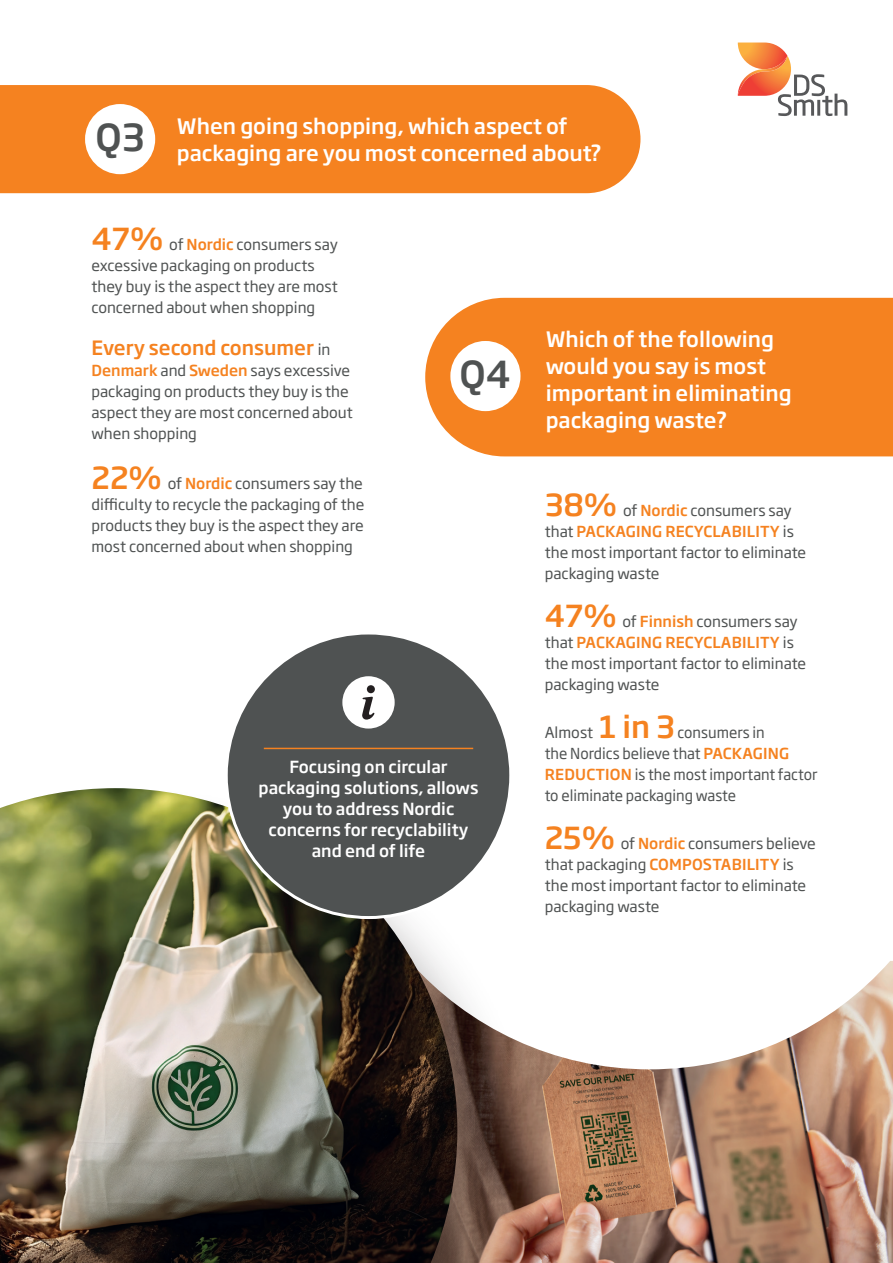
<style>
.page{position:relative;width:893px;height:1263px;background:#fff}
.page>*{position:absolute;margin:0;border:0;box-sizing:border-box;transform-origin:0 0}
.t1{font:500 36.75px "Soho Gothic Pro";color:#4f5252}
.t2{font:500 21px/27px "Soho Gothic Pro";color:#fff}
.t3{font:500 19.5px "Soho Gothic Pro";color:#f58220}
.t4{font:500 16.5px/21px "Soho Gothic Pro";color:#fff;text-align:center}
.t5{font:15px/21px "Soho Gothic Pro";color:#4f5252}
.s1{font-weight:500;font-size:30px;color:#f58220}
.s2{font-weight:500;color:#f58220}
.s3{font-weight:400;font-size:15px;color:#4f5252}
</style>
<div class="page">
<img style="left:537px;top:961px;width:356px;height:302px">
<div style="left:0;top:786px;width:537px;height:477px;background:#231f20;opacity:.41"></div>
<img style="left:0;top:788px;width:457px;height:475px">
<div style="left:0;top:85px;width:640px;height:108px;background:#f58220"></div>
<div style="left:85px;top:104px;width:70px;height:70px;background:#fff;border-radius:50%"></div>
<div style="left:425px;top:298px;width:468px;height:158px;background:#f58220"></div>
<div style="left:450px;top:341px;width:70px;height:70px;background:#fff;border-radius:50%"></div>
<div style="left:226px;top:633px;width:285px;height:284px;background:#4f5252;border-radius:50%"></div>
<div style="left:342px;top:676px;width:53px;height:52px;background:#fff;border-radius:50%"></div>
<div style="left:367px;top:685px;width:8px;height:8px;background:#231f20;border-radius:50%"></div>
<svg style="left:362px;top:697px;width:12px;height:23px"></svg>
<svg style="left:738px;top:43px;width:109px;height:73px"></svg>
<hr style="left:264px;top:748px;width:209px;height:1px;background:#f58220">
<h1 class="t1" style="left:95px;top:109px;width:51px">Q3</h1>
<h2 class="t2" style="left:177px;top:111px;width:426px">When going shopping, which aspect of packaging are you most concerned about?</h2>
<p class="t5" style="left:91px;top:234px;width:248px"><span class="s1">47%</span> of <span class="s2">Nordic</span> consumers say excessive packaging on products they buy is the aspect they are most concerned about when shopping</p>
<h3 class="t3" style="left:91px;top:333px;width:241px">Every second consumer <span class="s3">in</span></h3>
<p class="t5" style="left:91px;top:360px;width:263px"><span class="s2">Denmark</span> and <span class="s2">Sweden</span> says excessive packaging on products they buy is the aspect they are most concerned about when shopping</p>
<p class="t5" style="left:91px;top:472px;width:274px;text-align:justify"><span class="s1">22%</span> of <span class="s2">Nordic</span> consumers say the difficulty to recycle the packaging of the products they buy is the aspect they are most concerned about when shopping</p>
<h1 class="t1" style="left:460px;top:346px;width:53px">Q4</h1>
<p class="t4" style="left:259px;top:756px;width:221px">Focusing on circular packaging solutions, allows you to address Nordic concerns for recyclability and end of life</p>
<h2 class="t2" style="left:546px;top:324px;width:248px">Which of the following would you say is most important in eliminating packaging waste?</h2>
<p class="t5" style="left:545px;top:499px;width:263px"><span class="s1">38%</span> of <span class="s2">Nordic</span> consumers say that <span class="s2">PACKAGING RECYCLABILITY</span> is the most important factor to eliminate packaging waste</p>
<p class="t5" style="left:545px;top:610px;width:263px"><span class="s1">47%</span> of <span class="s2">Finnish</span> consumers say that <span class="s2">PACKAGING RECYCLABILITY</span> is the most important factor to eliminate packaging waste</p>
<p class="t5" style="left:545px;top:721px;width:274px">Almost <span class="s1">1 in 3</span> consumers in<br>the Nordics believe that <span class="s2">PACKAGING<br>REDUCTION</span> is the most important factor to eliminate packaging waste</p>
<p class="t5" style="left:545px;top:832px;width:273px"><span class="s1">25%</span> of <span class="s2">Nordic</span> consumers believe that packaging <span class="s2">COMPOSTABILITY</span> is the most important factor to eliminate packaging waste</p>
</div>
